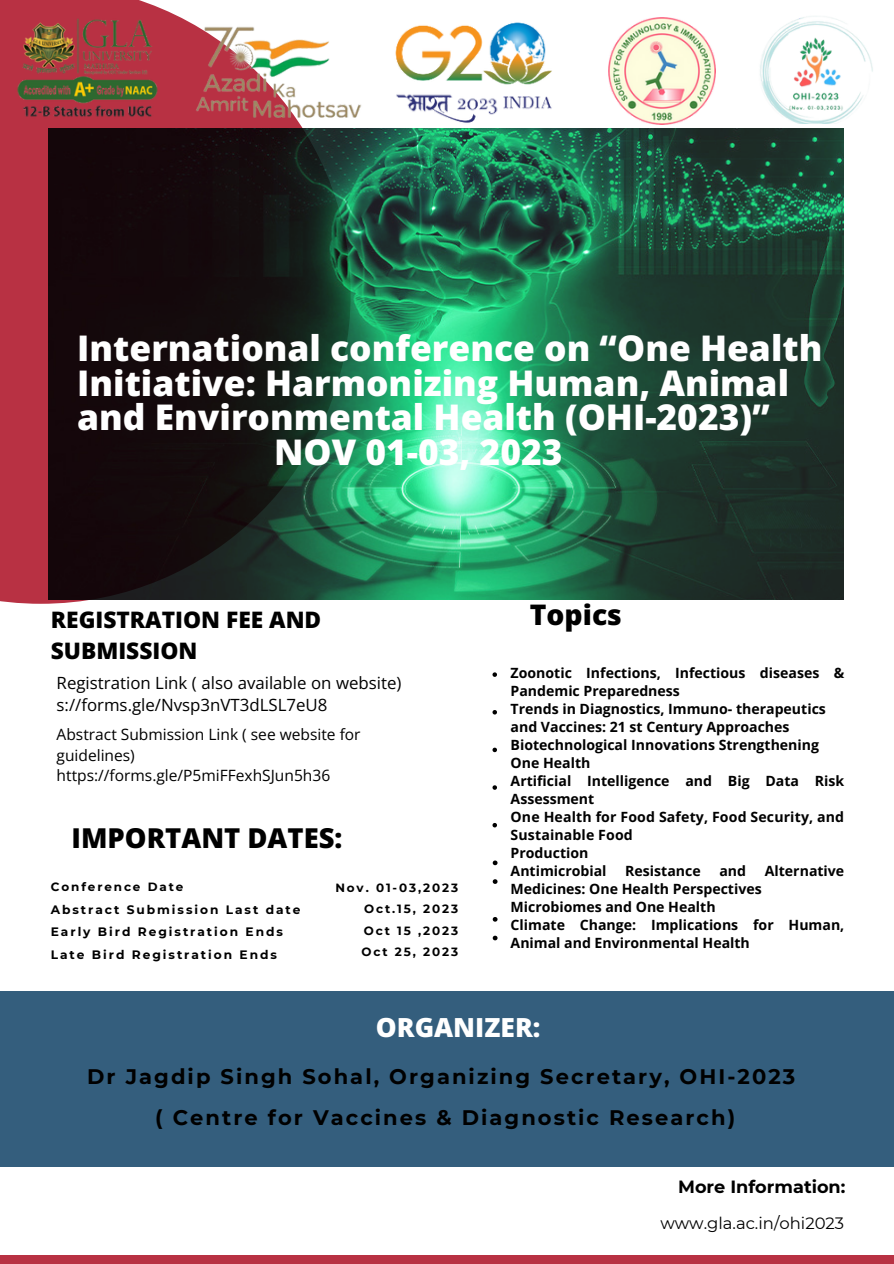
<style>
.page{position:relative;width:894px;height:1264px;background:#fff}
.page>*{position:absolute;margin:0;border:0;box-sizing:border-box;transform-origin:0 0}
.t1{font:800 35.4px "Open Sans";color:#fff}
.t2{font:800 28.35px "Open Sans";color:#000}
.t3{font:800 27.45px "Open Sans";color:#000}
.t4{font:800 26.25px "Open Sans";color:#fff}
.t5{font:800 22.65px/30.5px "Open Sans";color:#000}
.t6{font:700 21px "Montserrat";letter-spacing:.1em;color:#000}
.t7{font:700 17.7px "Montserrat";color:#000}
.t8{font:16.8px/22.5px "Open Sans";color:#000}
.t9{font:16.5px "Montserrat";color:#000}
.t10{font:15.6px/20.2px "Open Sans";color:#000}
.t11{font:700 14.1px/18px "Open Sans";color:#000}
.t12{font:700 12.15px/22.5px "Montserrat";letter-spacing:.16em;color:#000}
.t13{font:700 12px/21.5px "Montserrat";letter-spacing:.16em;color:#000;text-align:right}
</style>
<div class="page">
<svg style="left:0;top:0;width:350px;height:603px;background:#bd4c5b"></svg>
<div style="left:0;top:991px;width:893px;height:176px;background:#345e7d"></div>
<img style="left:49px;top:129px;width:793px;height:470px">
<div style="left:0;top:1255px;width:893px;height:8px;background:#b83143"></div>
<img style="left:13px;top:13px;width:150px;height:108px">
<img style="left:192px;top:23px;width:170px;height:101px">
<img style="left:395px;top:22px;width:157px;height:101px">
<img style="left:608px;top:17px;width:107px;height:107px">
<img style="left:760px;top:16px;width:113px;height:108px">
<svg style="left:492px;top:672px;width:5px;height:5px"></svg>
<svg style="left:492px;top:710px;width:5px;height:4px"></svg>
<svg style="left:492px;top:747px;width:5px;height:5px"></svg>
<svg style="left:492px;top:785px;width:5px;height:4px"></svg>
<svg style="left:492px;top:823px;width:5px;height:4px"></svg>
<svg style="left:492px;top:860px;width:5px;height:5px"></svg>
<svg style="left:492px;top:879px;width:5px;height:4px"></svg>
<svg style="left:492px;top:917px;width:5px;height:4px"></svg>
<svg style="left:492px;top:935px;width:5px;height:5px"></svg>
<p class="t1" style="left:77px;top:323px;width:746px">International conference on “One Health</p>
<p class="t1" style="left:77px;top:358px;width:713px">Initiative: Harmonizing Human, Animal</p>
<p class="t1" style="left:77px;top:392px;width:693px">and Environmental Health (OHI-2023)”</p>
<p class="t1" style="left:274px;top:427px;width:290px">NOV 01-03, 2023</p>
<p class="t5" style="left:51px;top:604px;width:272px">REGISTRATION FEE AND<br>SUBMISSION</p>
<p class="t8" style="left:57px;top:671px;width:346px">Registration Link ( also available on website) s://forms.gle/Nvsp3nVT3dLSL7eU8</p>
<p class="t10" style="left:57px;top:724px;width:305px">Abstract Submission Link ( see website for guidelines) https://forms.gle/P5miFFexhSJun5h36</p>
<p class="t3" style="left:72px;top:818px;width:272px">IMPORTANT DATES:</p>
<p class="t13" style="left:51px;top:875px;width:134px">Conference Date</p>
<p class="t13" style="left:335px;top:877px;width:124px">Nov. 01-03,2023<br>Oct.15, 2023</p>
<p class="t13" style="left:364px;top:919px;width:96px">Oct 15 ,2023</p>
<p class="t13" style="left:361px;top:941px;width:98px">Oct 25, 2023</p>
<p class="t12" style="left:51px;top:898px;width:251px">Abstract Submission Last date<br>Early Bird Registration Ends<br>Late Bird Registration Ends</p>
<p class="t2" style="left:529px;top:594px;width:94px">Topics</p>
<p class="t11" style="left:510px;top:663px;width:335px">Zoonotic Infections, Infectious diseases &amp;<br>Pandemic Preparedness</p>
<p class="t11" style="left:510px;top:699px;width:317px">Trends in Diagnostics, Immuno- therapeutics and Vaccines: 21 st Century Approaches Biotechnological Innovations Strengthening One Health</p>
<p class="t11" style="left:510px;top:771px;width:335px">Artificial Intelligence and Big Data Risk<br>Assessment</p>
<p class="t11" style="left:510px;top:807px;width:335px">One Health for Food Safety, Food Security, and<br>Sustainable Food</p>
<p class="t11" style="left:510px;top:843px;width:79px">Production</p>
<p class="t11" style="left:510px;top:861px;width:97px">Antimicrobial</p>
<p class="t11" style="left:625px;top:861px;width:77px">Resistance</p>
<p class="t11" style="left:719px;top:861px;width:28px">and</p>
<p class="t11" style="left:764px;top:861px;width:81px">Alternative</p>
<p class="t11" style="left:510px;top:879px;width:252px">Medicines: One Health Perspectives</p>
<p class="t11" style="left:510px;top:897px;width:206px">Microbiomes and One Health</p>
<p class="t11" style="left:510px;top:915px;width:335px">Climate Change: Implications for Human,<br>Animal and Environmental Health</p>
<p class="t4" style="left:376px;top:1008px;width:166px">ORGANIZER:</p>
<p class="t6" style="left:87px;top:1063px;width:709px">Dr Jagdip Singh Sohal, Organizing Secretary, OHI-2023</p>
<p class="t6" style="left:155px;top:1105px;width:581px">( Centre for Vaccines &amp; Diagnostic Research)</p>
<p class="t7" style="left:678px;top:1175px;width:169px">More Information:</p>
<p class="t9" style="left:660px;top:1212px;width:185px">www.gla.ac.in/ohi2023</p>
</div>
